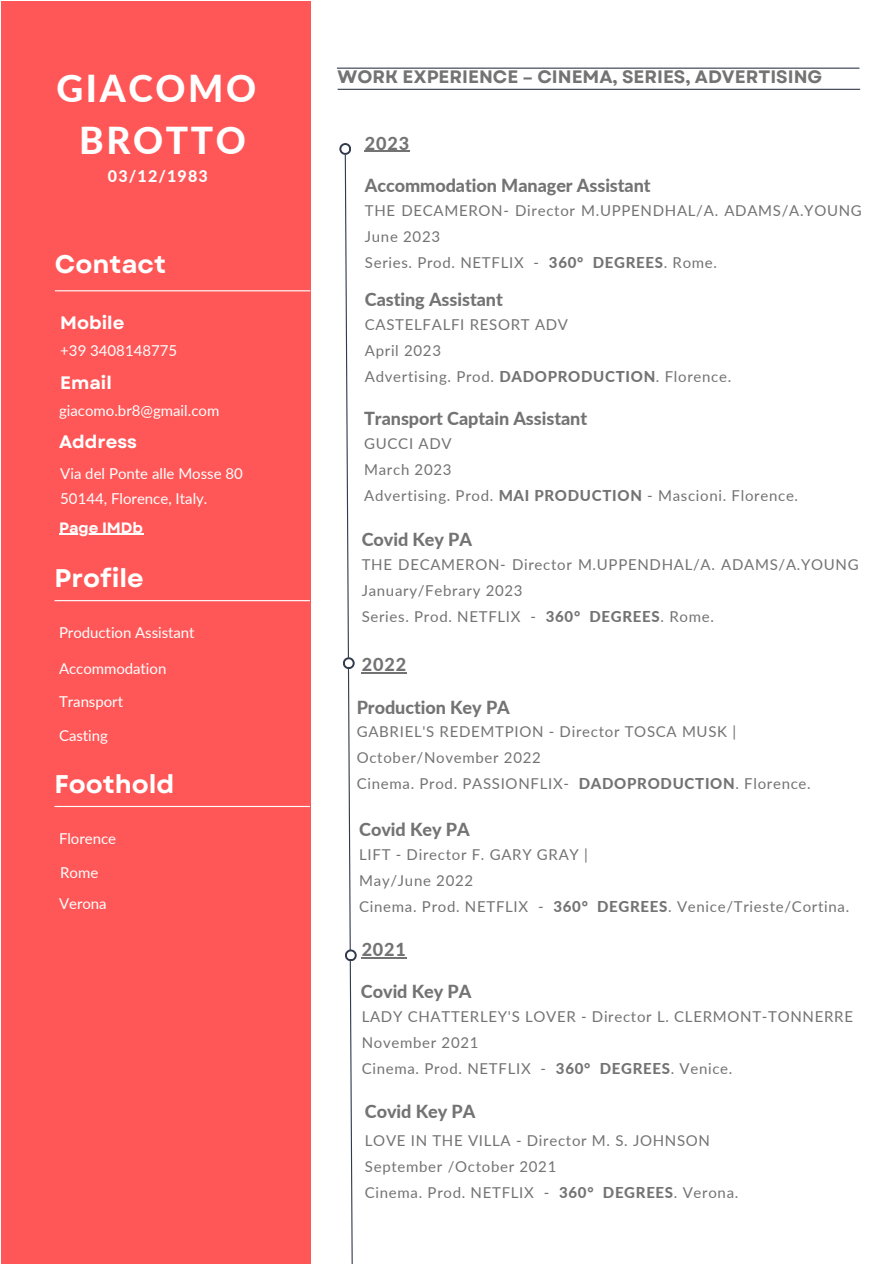
<style>
.page{position:relative;width:893px;height:1264px;background:#fff}
.page>*{position:absolute;margin:0;border:0;box-sizing:border-box;transform-origin:0 0}
.t1{font:800 37.05px/51.8px "Lato";letter-spacing:.07em;color:#fff;text-align:center}
.t2{font:700 25.5px "Garet";color:#fff}
.t3{font:800 18px "Lato";letter-spacing:-.005em;color:#737373}
.t4{font:700 18px "Garet";color:#737373}
.t5{font:700 18px "Garet";color:#fff}
.t6{font:800 16.05px "Lato";letter-spacing:.07em;color:#fff}
.t7{font:15px/25.8px "Lato";letter-spacing:.045em;color:#737373}
.t8{font:15px "Lato";letter-spacing:-.005em;color:#fff}
.t9{font:700 15px "Garet";color:#fff}
.s1{font-weight:800}
</style>
<div class="page">
<div style="left:1px;top:1px;width:310px;height:1262px;background:#ff5757"></div>
<hr style="left:55px;top:290px;width:255px;height:1px;background:#fff">
<hr style="left:337px;top:89px;width:523px;height:1px;background:#323b4c">
<svg style="left:344px;top:154px;width:9px;height:1109px"></svg>
<hr style="left:365px;top:151px;width:45px;height:1px;background:#737373">
<svg style="left:339px;top:143px;width:12px;height:12px"></svg>
<div style="left:341px;top:145px;width:8px;height:8px;background:#fff;border-radius:50%"></div>
<hr style="left:362px;top:672px;width:45px;height:1px;background:#737373">
<svg style="left:345px;top:949px;width:12px;height:12px"></svg>
<div style="left:347px;top:951px;width:8px;height:8px;background:#fff;border-radius:50%"></div>
<hr style="left:59px;top:533px;width:84px;height:1px;background:#fff">
<hr style="left:361px;top:957px;width:46px;height:1px;background:#737373">
<hr style="left:54px;top:600px;width:256px;height:1px;background:#fff">
<hr style="left:54px;top:806px;width:256px;height:1px;background:#fff">
<svg style="left:343px;top:657px;width:11px;height:12px"></svg>
<div style="left:345px;top:659px;width:7px;height:8px;background:#fff;border-radius:50%"></div>
<hr style="left:337px;top:68px;width:522px;height:1px;background:#323b4c">
<p class="t1" style="left:56px;top:62px;width:201px">GIACOMO<br>BROTTO</p>
<p class="t6" style="left:108px;top:166px;width:101px">03/12/1983</p>
<h4 class="t2" style="left:55px;top:245px;width:113px">Contact</h4>
<h3 class="t5" style="left:60px;top:310px;width:66px">Mobile</h3>
<h1 class="t8" style="left:60px;top:341px;width:118px">+39 3408148775</h1>
<h3 class="t5" style="left:60px;top:369px;width:53px">Email</h3>
<p class="t8" style="left:59px;top:401px;width:162px">giacomo.br8@gmail.com</p>
<p class="t5" style="left:59px;top:428px;width:80px">Address</p>
<p class="t8" style="left:60px;top:464px;width:184px">Via del Ponte alle Mosse 80</p>
<h3 class="t8" style="left:60px;top:489px;width:149px">50144, Florence, Italy.</h3>
<p class="t9" style="left:59px;top:516px;width:85px">Page IMDb</p>
<h3 class="t2" style="left:54px;top:560px;width:91px">Profile</h3>
<p class="t8" style="left:59px;top:623px;width:137px">Production Assistant</p>
<h3 class="t8" style="left:59px;top:658px;width:109px">Accommodation</h3>
<p class="t8" style="left:59px;top:691px;width:65px">Transport</p>
<p class="t8" style="left:59px;top:726px;width:50px">Casting</p>
<p class="t2" style="left:54px;top:765px;width:121px">Foothold</p>
<p class="t8" style="left:59px;top:829px;width:59px">Florence</p>
<h3 class="t8" style="left:60px;top:863px;width:40px">Rome</h3>
<p class="t8" style="left:59px;top:893px;width:49px">Verona</p>
<h5 class="t4" style="left:337px;top:63px;width:486px">WORK EXPERIENCE – CINEMA, SERIES, ADVERTISING</h5>
<p class="t3" style="left:365px;top:132px;width:46px">2023</p>
<h1 class="t3" style="left:365px;top:174px;width:287px">Accommodation Manager Assistant</h1>
<p class="t7" style="left:365px;top:197px;width:498px">THE DECAMERON- Director M.UPPENDHAL/A. ADAMS/A.YOUNG<br>June 2023</p>
<p class="t7" style="left:365px;top:249px;width:353px">Series. Prod. NETFLIX - <span class="s1">360° DEGREES</span>. Rome.</p>
<h3 class="t3" style="left:365px;top:288px;width:139px">Casting Assistant</h3>
<p class="t7" style="left:365px;top:311px;width:205px">CASTELFALFI RESORT ADV</p>
<p class="t7" style="left:365px;top:337px;width:78px">April 2023</p>
<p class="t7" style="left:365px;top:363px;width:368px">Advertising. Prod. <span class="s1">DADOPRODUCTION</span>. Florence.</p>
<p class="t3" style="left:364px;top:407px;width:224px">Transport Captain Assistant</p>
<h1 class="t7" style="left:364px;top:430px;width:89px">GUCCI ADV</h1>
<p class="t7" style="left:364px;top:456px;width:89px">March 2023</p>
<p class="t7" style="left:364px;top:482px;width:435px">Advertising. Prod. <span class="s1">MAI PRODUCTION</span> - Mascioni. Florence.</p>
<p class="t3" style="left:361px;top:528px;width:112px">Covid Key PA</p>
<h2 class="t7" style="left:361px;top:551px;width:498px">THE DECAMERON- Director M.UPPENDHAL/A. ADAMS/A.YOUNG<br>January/Febrary 2023</h2>
<h3 class="t7" style="left:361px;top:603px;width:353px">Series. Prod. NETFLIX - <span class="s1">360° DEGREES</span>. Rome.</h3>
<p class="t3" style="left:362px;top:653px;width:46px">2022</p>
<h3 class="t3" style="left:357px;top:696px;width:155px">Production Key PA</h3>
<p class="t7" style="left:357px;top:718px;width:381px">GABRIEL'S REDEMTPION - Director TOSCA MUSK |</p>
<h3 class="t7" style="left:357px;top:744px;width:186px">October/November 2022</h3>
<p class="t7" style="left:357px;top:770px;width:455px">Cinema. Prod. PASSIONFLIX- <span class="s1">DADOPRODUCTION</span>. Florence.</p>
<p class="t3" style="left:359px;top:818px;width:112px">Covid Key PA</p>
<p class="t7" style="left:359px;top:841px;width:230px">LIFT - Director F. GARY GRAY |</p>
<h3 class="t7" style="left:359px;top:867px;width:115px">May/June 2022</h3>
<p class="t7" style="left:359px;top:893px;width:491px">Cinema. Prod. NETFLIX - <span class="s1">360° DEGREES</span>. Venice/Trieste/Cortina.</p>
<p class="t3" style="left:361px;top:938px;width:46px">2021</p>
<h3 class="t3" style="left:361px;top:979px;width:112px">Covid Key PA</h3>
<h3 class="t7" style="left:361px;top:1003px;width:493px">LADY CHATTERLEY'S LOVER - Director L. CLERMONT-TONNERRE</h3>
<p class="t7" style="left:361px;top:1029px;width:118px">November 2021</p>
<p class="t7" style="left:361px;top:1055px;width:372px">Cinema. Prod. NETFLIX - <span class="s1">360° DEGREES</span>. Venice.</p>
<h3 class="t3" style="left:365px;top:1100px;width:112px">Covid Key PA</h3>
<p class="t7" style="left:365px;top:1127px;width:347px">LOVE IN THE VILLA - Director M. S. JOHNSON</p>
<p class="t7" style="left:365px;top:1152px;width:193px">September /October 2021</p>
<p class="t7" style="left:365px;top:1178px;width:375px">Cinema. Prod. NETFLIX - <span class="s1">360° DEGREES</span>. Verona.</p>
</div>
